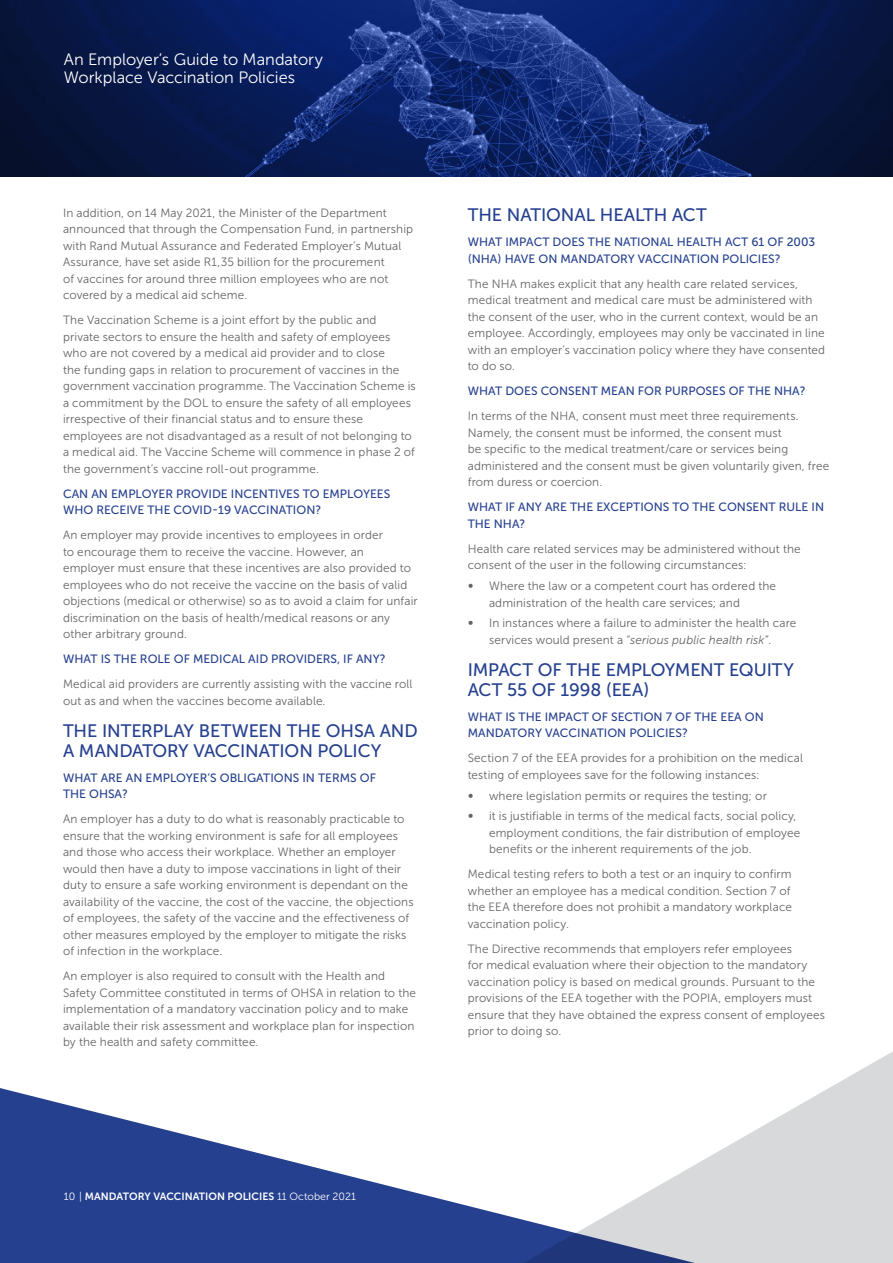
<style>
.page{position:relative;width:893px;height:1263px;background:#fff}
.page>*{position:absolute;margin:0;border:0;box-sizing:border-box;transform-origin:0 0}
.t1{font:18px/19.5px "Museo Sans 500";letter-spacing:-.005em;color:#25408f}
.t2{font:16.5px/18.3px "Museo Sans 300";color:#fff}
.t3{font:12px/16.5px "Museo Sans 300";letter-spacing:.01em;color:#636466}
.t4{font:12px/16.5px "Museo Sans 500";color:#25408f}
.t5{font:10.5px "Museo Sans 700";color:#fff}
.s1{font-style:italic}
.s2{font-family:"Museo Sans 300"}
</style>
<div class="page">
<img style="left:0;top:0;width:893px;height:176px">
<svg style="left:0;top:1088px;width:493px;height:175px;fill:#25408f"></svg>
<svg style="left:493px;top:1051px;width:400px;height:212px"></svg>
<h2 class="t2" style="left:64px;top:50px;width:261px">An Employer’s Guide to Mandatory<br>Workplace Vaccination Policies</h2>
<p class="t3" style="left:63px;top:205px;width:352px">In addition, on 14 May 2021, the Minister of the Department announced that through the Compensation Fund, in partnership with Rand Mutual Assurance and Federated Employer’s Mutual Assurance, have set aside R1,35 billion for the procurement<br>of vaccines for around three million employees who are not covered by a medical aid scheme.</p>
<p class="t3" style="left:63px;top:312px;width:354px">The Vaccination Scheme is a joint effort by the public and private sectors to ensure the health and safety of employees who are not covered by a medical aid provider and to close<br>the funding gaps in relation to procurement of vaccines in the government vaccination programme. The Vaccination Scheme is a commitment by the DOL to ensure the safety of all employees irrespective of their financial status and to ensure these employees are not disadvantaged as a result of not belonging to a medical aid. The Vaccine Scheme will commence in phase 2 of the government’s vaccine roll-out programme.</p>
<p class="t4" style="left:63px;top:486px;width:329px">CAN AN EMPLOYER PROVIDE INCENTIVES TO EMPLOYEES<br>WHO RECEIVE THE COVID-19 VACCINATION?</p>
<p class="t3" style="left:63px;top:527px;width:356px">An employer may provide incentives to employees in order<br>to encourage them to receive the vaccine. However, an employer must ensure that these incentives are also provided to employees who do not receive the vaccine on the basis of valid objections (medical or otherwise) so as to avoid a claim for unfair discrimination on the basis of health/medical reasons or any other arbitrary ground.</p>
<p class="t4" style="left:63px;top:651px;width:324px">WHAT IS THE ROLE OF MEDICAL AID PROVIDERS, IF ANY?</p>
<p class="t3" style="left:63px;top:676px;width:351px">Medical aid providers are currently assisting with the vaccine roll out as and when the vaccines become available.</p>
<h1 class="t1" style="left:63px;top:721px;width:356px">THE INTERPLAY BETWEEN THE OHSA AND<br>A MANDATORY VACCINATION POLICY</h1>
<p class="t4" style="left:63px;top:769px;width:314px">WHAT ARE AN EMPLOYER’S OBLIGATIONS IN TERMS OF<br>THE OHSA?</p>
<p class="t3" style="left:63px;top:811px;width:352px">An employer has a duty to do what is reasonably practicable to ensure that the working environment is safe for all employees and those who access their workplace. Whether an employer would then have a duty to impose vaccinations in light of their duty to ensure a safe working environment is dependant on the availability of the vaccine, the cost of the vaccine, the objections of employees, the safety of the vaccine and the effectiveness of other measures employed by the employer to mitigate the risks of infection in the workplace.</p>
<p class="t3" style="left:63px;top:968px;width:355px">An employer is also required to consult with the Health and Safety Committee constituted in terms of OHSA in relation to the implementation of a mandatory vaccination policy and to make available their risk assessment and workplace plan for inspection by the health and safety committee.</p>
<h1 class="t1" style="left:468px;top:205px;width:241px">THE NATIONAL HEALTH ACT</h1>
<p class="t4" style="left:468px;top:234px;width:349px">WHAT IMPACT DOES THE NATIONAL HEALTH ACT 61 OF 2003 (NHA) HAVE ON MANDATORY VACCINATION POLICIES?</p>
<p class="t3" style="left:468px;top:276px;width:359px">The NHA makes explicit that any health care related services, medical treatment and medical care must be administered with the consent of the user, who in the current context, would be an employee. Accordingly, employees may only be vaccinated in line with an employer’s vaccination policy where they have consented to do so.</p>
<p class="t4" style="left:468px;top:383px;width:339px">WHAT DOES CONSENT MEAN FOR PURPOSES OF THE NHA?</p>
<p class="t3" style="left:468px;top:408px;width:363px">In terms of the NHA, consent must meet three requirements.<br>Namely, the consent must be informed, the consent must<br>be specific to the medical treatment/care or services being administered and the consent must be given voluntarily given, free from duress or coercion.</p>
<p class="t4" style="left:468px;top:499px;width:358px">WHAT IF ANY ARE THE EXCEPTIONS TO THE CONSENT RULE IN<br>THE NHA?</p>
<p class="t3" style="left:468px;top:541px;width:334px">Health care related services may be administered without the consent of the user in the following circumstances:</p>
<p class="t3" style="left:468px;top:578px;width:7px">∞</p>
<p class="t3" style="left:489px;top:578px;width:289px">Where the law or a competent court has ordered the administration of the health care services; and</p>
<p class="t3" style="left:468px;top:615px;width:7px">∞</p>
<p class="t3" style="left:489px;top:615px;width:309px">In instances where a failure to administer the health care services would present a “<span class="s1">serious public health risk</span>”.</p>
<h1 class="t1" style="left:468px;top:660px;width:328px">IMPACT OF THE EMPLOYMENT EQUITY<br>ACT 55 OF 1998 (EEA)</h1>
<p class="t4" style="left:468px;top:708px;width:298px">WHAT IS THE IMPACT OF SECTION 7 OF THE EEA ON<br>MANDATORY VACCINATION POLICIES?</p>
<p class="t3" style="left:468px;top:750px;width:337px">Section 7 of the EEA provides for a prohibition on the medical testing of employees save for the following instances:</p>
<p class="t3" style="left:468px;top:787px;width:7px">∞</p>
<p class="t3" style="left:489px;top:787px;width:279px">where legislation permits or requires the testing; or</p>
<p class="t3" style="left:468px;top:808px;width:7px">∞</p>
<p class="t3" style="left:489px;top:808px;width:313px">it is justifiable in terms of the medical facts, social policy, employment conditions, the fair distribution of employee benefits or the inherent requirements of the job.</p>
<p class="t3" style="left:468px;top:866px;width:326px;text-align:justify">Medical testing refers to both a test or an inquiry to confirm whether an employee has a medical condition. Section 7 of the EEA therefore does not prohibit a mandatory workplace vaccination policy.</p>
<p class="t3" style="left:468px;top:940px;width:359px">The Directive recommends that employers refer employees<br>for medical evaluation where their objection to the mandatory vaccination policy is based on medical grounds. Pursuant to the provisions of the EEA together with the POPIA, employers must ensure that they have obtained the express consent of employees prior to doing so.</p>
<p class="t5" style="left:64px;top:1190px;width:294px"><span class="s2">10 |</span> MANDATORY VACCINATION POLICIES <span class="s2">11 October 2021</span></p>
</div>
